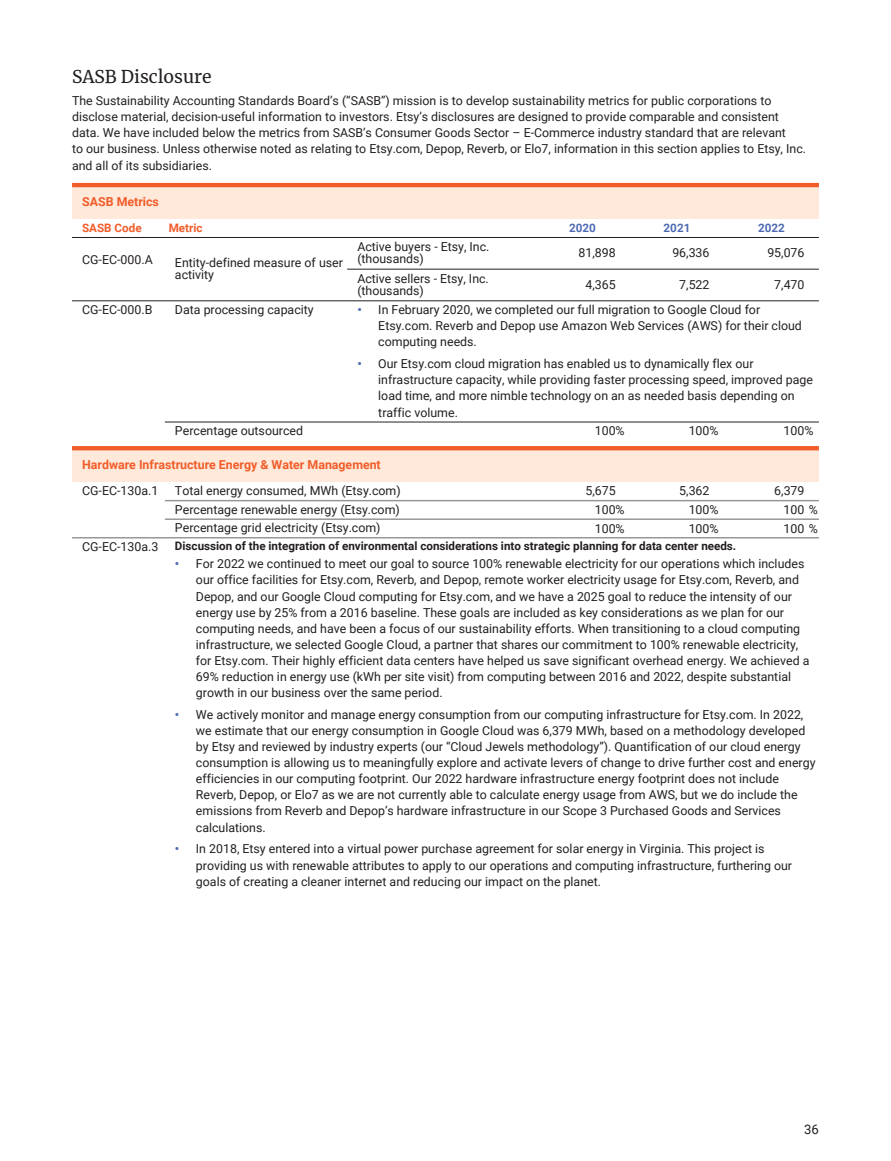
<style>
.page{position:relative;width:891px;height:1161px;background:#fff}
.page>*{position:absolute;margin:0;border:0;box-sizing:border-box;transform-origin:0 0}
.t1{font:17.4px "Merriweather";color:#231f20}
.t2{font:13.05px "Roboto";color:#231f20}
.t3{font:12.45px/16px "Roboto";color:#231f20}
.t4{font:700 12.45px "Roboto";color:#f15d2a}
.t5{font:700 11.7px "Roboto";color:#231f20}
.t6{font:700 11.7px "Roboto";color:#f15d2a}
.t7{font:700 11.7px "Roboto";color:#4d6ab3}
.s1{font-weight:700;color:#4d6ab3}
</style>
<div class="page">
<div style="left:72px;top:448px;width:747px;height:34px;background:#fee9da"></div>
<div style="left:72px;top:185px;width:747px;height:34px;background:#fee9da"></div>
<hr style="left:72px;top:183px;width:747px;height:4px;background:#f15d2a">
<hr style="left:72px;top:237px;width:558px;height:1px;background:#231f20">
<hr style="left:724px;top:237px;width:95px;height:1px;background:#231f20">
<hr style="left:630px;top:237px;width:94px;height:1px;background:#231f20">
<hr style="left:347px;top:269px;width:472px;height:1px;background:#231f20">
<hr style="left:72px;top:300px;width:747px;height:1px;background:#231f20">
<hr style="left:165px;top:422px;width:654px;height:1px;background:#231f20">
<hr style="left:72px;top:446px;width:747px;height:4px;background:#f15d2a">
<hr style="left:165px;top:500px;width:654px;height:1px;background:#939598">
<hr style="left:165px;top:518px;width:654px;height:2px;background:#939598">
<hr style="left:72px;top:537px;width:747px;height:1px;background:#939598">
<h1 class="t1" style="left:72px;top:66px;width:141px">SASB Disclosure</h1>
<p class="t3" style="left:72px;top:93px;width:735px">The Sustainability Accounting Standards Board’s (“SASB”) mission is to develop sustainability metrics for public corporations to disclose material, decision-useful information to investors. Etsy’s disclosures are designed to provide comparable and consistent data. We have included below the metrics from SASB’s Consumer Goods Sector – E-Commerce industry standard that are relevant<br>to our business. Unless otherwise noted as relating to Etsy.com, Depop, Reverb, or Elo7, information in this section applies to Etsy, Inc. and all of its subsidiaries.</p>
<p class="t4" style="left:82px;top:194px;width:78px">SASB Metrics</p>
<p class="t6" style="left:82px;top:221px;width:61px">SASB Code</p>
<p class="t6" style="left:169px;top:221px;width:35px">Metric</p>
<p class="t7" style="left:569px;top:221px;width:28px">2020</p>
<p class="t7" style="left:664px;top:221px;width:28px">2021</p>
<p class="t7" style="left:758px;top:221px;width:28px">2022</p>
<p class="t3" style="left:82px;top:252px;width:72px">CG-EC-000.A</p>
<p class="t3" style="left:175px;top:256px;width:169px;line-height:12.5px">Entity-defined measure of user activity</p>
<p class="t3" style="left:357px;top:241px;width:134px;line-height:12.5px">Active buyers - Etsy, Inc. (thousands)</p>
<p class="t3" style="left:578px;top:245px;width:39px">81,898</p>
<p class="t3" style="left:672px;top:245px;width:39px">96,336</p>
<p class="t3" style="left:767px;top:245px;width:39px">95,076</p>
<p class="t3" style="left:357px;top:272px;width:133px;line-height:12.5px">Active sellers - Etsy, Inc. (thousands)</p>
<p class="t3" style="left:585px;top:277px;width:32px">4,365</p>
<p class="t3" style="left:679px;top:277px;width:32px">7,522</p>
<p class="t3" style="left:774px;top:277px;width:32px">7,470</p>
<p class="t3" style="left:82px;top:302px;width:72px">CG-EC-000.B</p>
<p class="t3" style="left:175px;top:302px;width:140px">Data processing capacity</p>
<p class="t3" style="left:378px;top:302px;width:425px;text-indent:-21px"><span class="s1">•</span> In February 2020, we completed our full migration to Google Cloud for<br>Etsy.com. Reverb and Depop use Amazon Web Services (AWS) for their cloud computing needs.</p>
<p class="t3" style="left:378px;top:356px;width:436px;text-indent:-21px"><span class="s1">•</span> Our Etsy.com cloud migration has enabled us to dynamically flex our infrastructure capacity, while providing faster processing speed, improved page load time, and more nimble technology on an as needed basis depending on traffic volume.</p>
<p class="t3" style="left:175px;top:423px;width:130px">Percentage outsourced</p>
<p class="t3" style="left:595px;top:423px;width:31px">100%</p>
<p class="t3" style="left:689px;top:423px;width:31px">100%</p>
<p class="t3" style="left:784px;top:423px;width:31px">100%</p>
<p class="t4" style="left:82px;top:458px;width:300px">Hardware Infrastructure Energy &amp; Water Management</p>
<p class="t3" style="left:82px;top:483px;width:78px">CG-EC-130a.1</p>
<p class="t3" style="left:175px;top:483px;width:227px">Total energy consumed, MWh (Etsy.com)</p>
<p class="t3" style="left:585px;top:483px;width:32px">5,675</p>
<p class="t3" style="left:679px;top:483px;width:32px">5,362</p>
<p class="t3" style="left:774px;top:483px;width:32px">6,379</p>
<p class="t3" style="left:175px;top:502px;width:226px">Percentage renewable energy (Etsy.com)</p>
<p class="t3" style="left:595px;top:502px;width:31px">100%</p>
<p class="t3" style="left:689px;top:502px;width:31px">100%</p>
<p class="t3" style="left:784px;top:502px;width:36px">100 %</p>
<p class="t3" style="left:175px;top:520px;width:207px">Percentage grid electricity (Etsy.com)</p>
<p class="t3" style="left:595px;top:520px;width:31px">100%</p>
<p class="t3" style="left:689px;top:520px;width:31px">100%</p>
<p class="t3" style="left:784px;top:520px;width:36px">100 %</p>
<p class="t3" style="left:82px;top:539px;width:78px">CG-EC-130a.3</p>
<p class="t5" style="left:175px;top:539px;width:563px">Discussion of the integration of environmental considerations into strategic planning for data center needs.</p>
<p class="t3" style="left:196px;top:556px;width:615px;text-indent:-21px"><span class="s1">•</span> For 2022 we continued to meet our goal to source 100% renewable electricity for our operations which includes our office facilities for Etsy.com, Reverb, and Depop, remote worker electricity usage for Etsy.com, Reverb, and Depop, and our Google Cloud computing for Etsy.com, and we have a 2025 goal to reduce the intensity of our energy use by 25% from a 2016 baseline. These goals are included as key considerations as we plan for our computing needs, and have been a focus of our sustainability efforts. When transitioning to a cloud computing infrastructure, we selected Google Cloud, a partner that shares our commitment to 100% renewable electricity, for Etsy.com. Their highly efficient data centers have helped us save significant overhead energy. We achieved a 69% reduction in energy use (kWh per site visit) from computing between 2016 and 2022, despite substantial growth in our business over the same period.</p>
<p class="t3" style="left:196px;top:707px;width:621px;text-indent:-21px"><span class="s1">•</span> We actively monitor and manage energy consumption from our computing infrastructure for Etsy.com. In 2022, we estimate that our energy consumption in Google Cloud was 6,379 MWh, based on a methodology developed by Etsy and reviewed by industry experts (our “Cloud Jewels methodology”). Quantification of our cloud energy consumption is allowing us to meaningfully explore and activate levers of change to drive further cost and energy efficiencies in our computing footprint. Our 2022 hardware infrastructure energy footprint does not include Reverb, Depop, or Elo7 as we are not currently able to calculate energy usage from AWS, but we do include the emissions from Reverb and Depop’s hardware infrastructure in our Scope 3 Purchased Goods and Services calculations.</p>
<p class="t3" style="left:196px;top:841px;width:598px;text-indent:-21px"><span class="s1">•</span> In 2018, Etsy entered into a virtual power purchase agreement for solar energy in Virginia. This project is providing us with renewable attributes to apply to our operations and computing infrastructure, furthering our goals of creating a cleaner internet and reducing our impact on the planet.</p>
<p class="t2" style="left:804px;top:1122px;width:16px">36</p>
</div>
